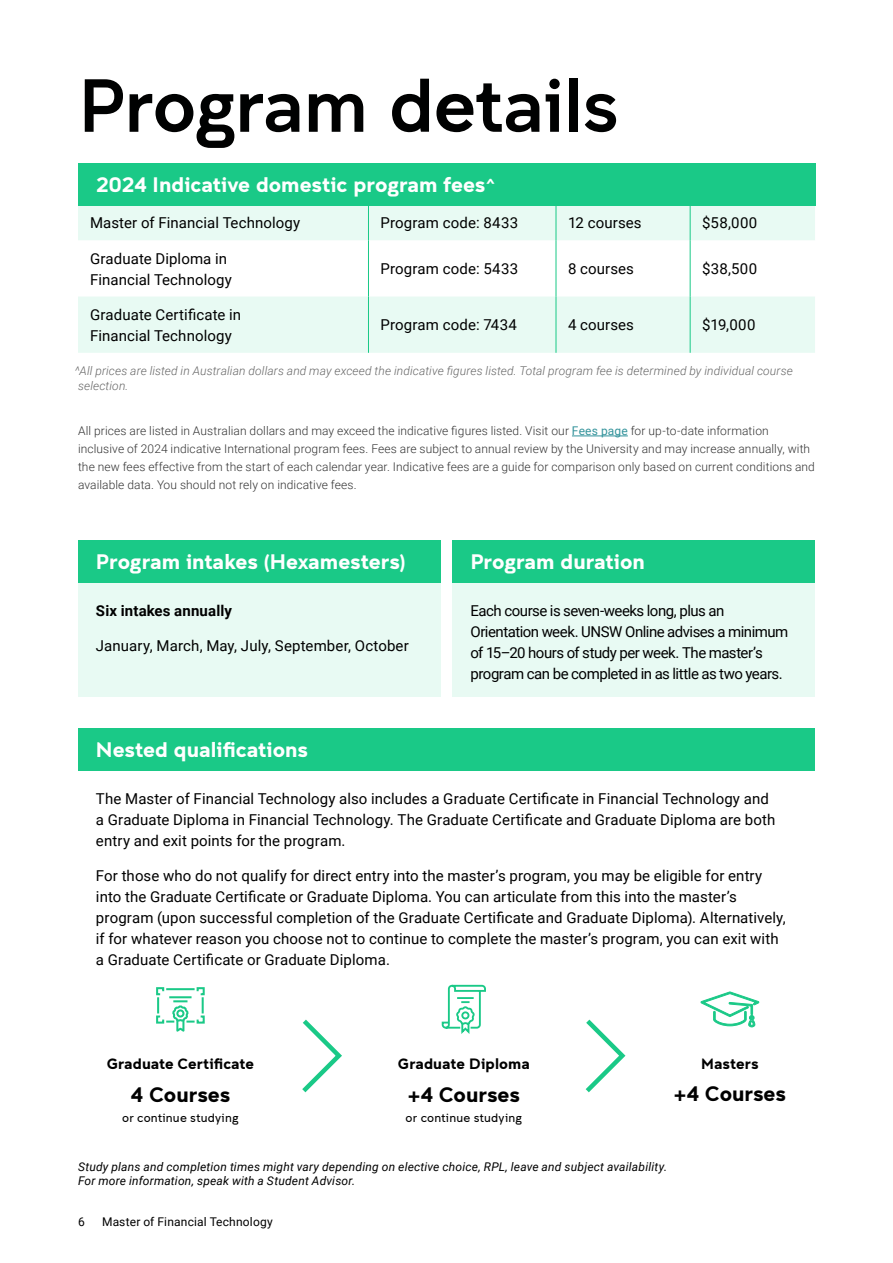
<style>
.page{position:relative;width:893px;height:1263px;background:#fff}
.page>*{position:absolute;margin:0;border:0;box-sizing:border-box;transform-origin:0 0}
.t1{font:75px "Clancy";letter-spacing:-.01em;color:#000101}
.value_prop_heading{font:700 21px "Clancy";color:#fff}
.body_p{font:700 21px "Clancy";color:#000}
.body_p-2{font:15px/21px "Roboto";letter-spacing:.005em;color:#000}
.body_p-3{font:15px/21px "Roboto";letter-spacing:-.035em;color:#000}
.body_p-4{font:700 15px "Clancy";letter-spacing:.01em;color:#000}
.body_p-5{font:700 15px "Roboto";letter-spacing:.01em;color:#000}
.Body{font:300 12px/18px "Roboto";letter-spacing:.01em;color:#333}
.body_p-6{font:italic 12px "Roboto";letter-spacing:.015em;color:#000}
.reference{font:italic 300 12px/15px "Roboto";letter-spacing:.01em;color:#666}
.body_p-7{font:300 12px "Clancy";letter-spacing:.015em;color:#000}
.t2{font:12px "Roboto";letter-spacing:.015em;color:#000101}
.s1{font-weight:400;color:#33939b}
</style>
<div class="page">
<svg style="left:78px;top:205px;width:737px;height:148px;fill:#e8faf3"></svg>
<hr style="left:368px;top:205px;width:1px;height:35px;background:#1ac987">
<hr style="left:556px;top:205px;width:1px;height:35px;background:#1ac987">
<hr style="left:690px;top:205px;width:1px;height:35px;background:#1ac987">
<hr style="left:368px;top:240px;width:1px;height:57px;background:#1ac987">
<hr style="left:556px;top:240px;width:1px;height:57px;background:#1ac987">
<hr style="left:690px;top:240px;width:1px;height:57px;background:#1ac987">
<hr style="left:368px;top:297px;width:1px;height:56px;background:#1ac987">
<hr style="left:556px;top:297px;width:1px;height:56px;background:#1ac987">
<hr style="left:690px;top:297px;width:1px;height:56px;background:#1ac987">
<div style="left:78px;top:163px;width:737px;height:42px;background:#1ac987"></div>
<div style="left:452px;top:540px;width:363px;height:157px;background:#e8faf3"></div>
<div style="left:78px;top:540px;width:362px;height:157px;background:#e8faf3"></div>
<div style="left:78px;top:540px;width:362px;height:43px;background:#1ac987"></div>
<div style="left:452px;top:540px;width:363px;height:43px;background:#1ac987"></div>
<div style="left:78px;top:728px;width:737px;height:43px;background:#1ac987"></div>
<svg style="left:302px;top:1019px;width:40px;height:74px"></svg>
<svg style="left:585px;top:1019px;width:41px;height:74px"></svg>
<svg style="left:156px;top:987px;width:49px;height:45px"></svg>
<svg style="left:701px;top:991px;width:58px;height:36px"></svg>
<svg style="left:441px;top:984px;width:45px;height:50px"></svg>
<hr style="left:572px;top:436px;width:56px;height:1px;background:#33939b">
<p class="t1" style="left:78px;top:63px;width:542px">Program details</p>
<p class="value_prop_heading" style="left:96px;top:172px;width:401px">2024 Indicative domestic program fees^</p>
<p class="body_p-2" style="left:90px;top:212px;width:212px">Master of Financial Technology</p>
<p class="body_p-2" style="left:380px;top:212px;width:139px">Program code: 8433</p>
<p class="body_p-2" style="left:568px;top:212px;width:75px">12 courses</p>
<p class="body_p-2" style="left:702px;top:212px;width:57px">$58,000</p>
<p class="body_p-2" style="left:90px;top:247px;width:143px">Graduate Diploma in<br>Financial Technology</p>
<p class="body_p-2" style="left:380px;top:258px;width:139px">Program code: 5433</p>
<p class="body_p-2" style="left:568px;top:258px;width:68px">8 courses</p>
<p class="body_p-2" style="left:702px;top:258px;width:56px">$38,500</p>
<p class="body_p-2" style="left:90px;top:303px;width:153px">Graduate Certificate in<br>Financial Technology</p>
<p class="body_p-2" style="left:380px;top:314px;width:138px">Program code: 7434</p>
<p class="body_p-2" style="left:568px;top:314px;width:68px">4 courses</p>
<p class="body_p-2" style="left:702px;top:314px;width:55px">$19,000</p>
<p class="reference" style="left:75px;top:363px;width:720px">^All prices are listed in Australian dollars and may exceed the indicative figures listed. Total program fee is determined by individual course selection.</p>
<p class="Body" style="left:78px;top:421px;width:738px">All prices are listed in Australian dollars and may exceed the indicative figures listed. Visit our <span class="s1">Fees page</span> for up-to-date information inclusive of 2024 indicative International program fees. Fees are subject to annual review by the University and may increase annually, with the new fees effective from the start of each calendar year. Indicative fees are a guide for comparison only based on current conditions and available data. You should not rely on indicative fees.</p>
<p class="value_prop_heading" style="left:96px;top:549px;width:311px">Program intakes (Hexamesters)</p>
<p class="value_prop_heading" style="left:470px;top:549px;width:176px">Program duration</p>
<p class="body_p-5" style="left:96px;top:600px;width:138px">Six intakes annually</p>
<p class="body_p-2" style="left:96px;top:634px;width:314px">January, March, May, July, September, October</p>
<p class="body_p-3" style="left:470px;top:600px;width:319px">Each course is seven-weeks long, plus an Orientation week. UNSW Online advises a minimum of 15–20 hours of study per week. The master’s program can be completed in as little as two years.</p>
<p class="value_prop_heading" style="left:96px;top:737px;width:213px">Nested qualifications</p>
<p class="body_p-2" style="left:96px;top:788px;width:681px">The Master of Financial Technology also includes a Graduate Certificate in Financial Technology and a Graduate Diploma in Financial Technology. The Graduate Certificate and Graduate Diploma are both entry and exit points for the program.</p>
<p class="body_p-2" style="left:96px;top:864px;width:691px">For those who do not qualify for direct entry into the master’s program, you may be eligible for entry into the Graduate Certificate or Graduate Diploma. You can articulate from this into the master’s program (upon successful completion of the Graduate Certificate and Graduate Diploma). Alternatively, if for whatever reason you choose not to continue to complete the master’s program, you can exit with a Graduate Certificate or Graduate Diploma.</p>
<p class="body_p-4" style="left:107px;top:1055px;width:149px">Graduate Certificate</p>
<p class="body_p" style="left:131px;top:1082px;width:101px">4 Courses</p>
<p class="body_p-7" style="left:122px;top:1111px;width:118px">or continue studying</p>
<p class="body_p-4" style="left:398px;top:1055px;width:133px">Graduate Diploma</p>
<p class="body_p" style="left:408px;top:1082px;width:114px">+4 Courses</p>
<p class="body_p-7" style="left:406px;top:1111px;width:118px">or continue studying</p>
<p class="body_p-4" style="left:701px;top:1055px;width:59px">Masters</p>
<p class="body_p" style="left:674px;top:1081px;width:114px">+4 Courses</p>
<p class="body_p-6" style="left:78px;top:1158px;width:591px">Study plans and completion times might vary depending on elective choice, RPL, leave and subject availability.</p>
<p class="body_p-6" style="left:78px;top:1172px;width:279px">For more information, speak with a Student Advisor.</p>
<p class="t2" style="left:78px;top:1213px;width:8px">6</p>
<p class="t2" style="left:102px;top:1213px;width:172px">Master of Financial Technology</p>
</div>
